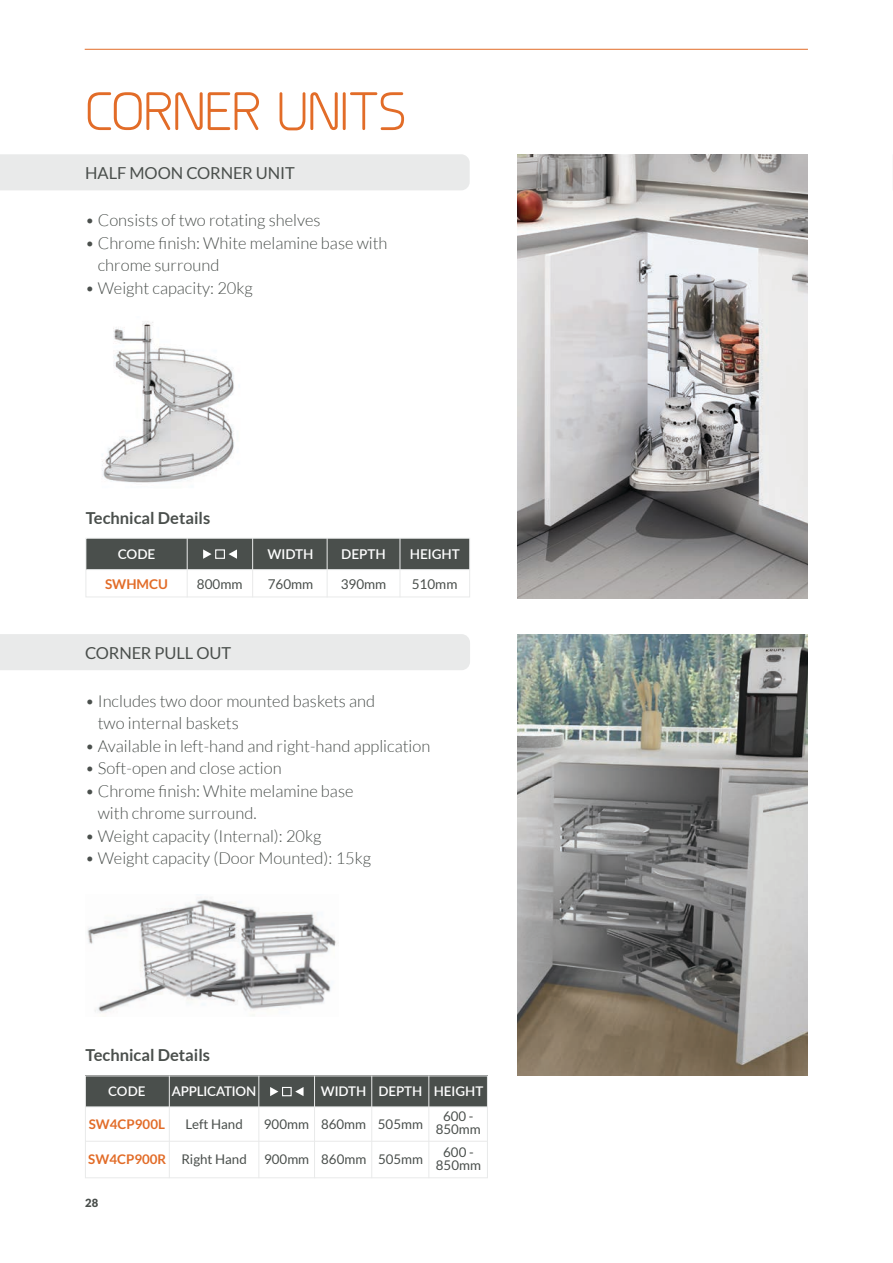
<style>
.page{position:relative;width:893px;height:1263px;background:#fff}
.page>*{position:absolute;margin:0;border:0;box-sizing:border-box;transform-origin:0 0}
.H2___9pt{font:54px "Planer";letter-spacing:-.02em;color:#e26c28}
.Page_Body_Text_-_Whi{font:300 16.5px/22.5px "Lato";color:#4a4f4c}
.Page_Body_Text_-_Whi-2{font:700 16.5px "Lato";color:#4a4f4c}
.H2___9pt-2{font:16.5px "Lato";letter-spacing:-.005em;color:#4a4f4c}
.Page_Body_Text_-_Whi-3{font:600 13.5px "Lato";color:#fff}
.Page_Body_Text_-_Whi-4{font:13.5px "Lato";color:#4a4f4c}
.Page_Body_Text_-_Whi-5{font:700 13.5px "Lato";color:#e26c28}
.Page_Body_Text_-_Whi-6{font:13.35px/13.4px "Lato";color:#4a4f4c;text-align:center}
.Page_Body_Text_-_Whi-7{font:600 13.35px "Lato";color:#fff}
.Page_Body_Text_-_Whi-8{font:700 13.35px "Lato";color:#e26c28}
.t1{font:900 11.25px "Lato";color:#4a4f4c}
</style>
<div class="page">
<img style="left:517px;top:154px;width:291px;height:444px">
<img style="left:102px;top:321px;width:132px;height:162px">
<img style="left:87px;top:899px;width:249px;height:117px">
<img style="left:517px;top:634px;width:291px;height:441px">
<div style="left:0;top:154px;width:470px;height:36px;background:#e9eaea"></div>
<div style="left:0;top:634px;width:470px;height:36px;background:#e9eaea"></div>
<div style="left:85px;top:1076px;width:403px;height:31px;background:#4a4f4c"></div>
<div style="left:85px;top:1075px;width:403px;height:103px;border:1px solid #e9eaea"></div>
<hr style="left:86px;top:1106px;width:402px;height:1px;background:#e9eaea">
<hr style="left:85px;top:1141px;width:402px;height:1px;background:#e9eaea">
<hr style="left:258px;top:1076px;width:1px;height:102px;background:#e9eaea">
<hr style="left:169px;top:1076px;width:1px;height:102px;background:#e9eaea">
<hr style="left:314px;top:1076px;width:1px;height:102px;background:#e9eaea">
<hr style="left:371px;top:1076px;width:1px;height:102px;background:#e9eaea">
<hr style="left:428px;top:1076px;width:1px;height:102px;background:#e9eaea">
<div style="left:282px;top:1087px;width:10px;height:9px;border:1px solid #fff"></div>
<svg style="left:270px;top:1087px;width:8px;height:9px"></svg>
<svg style="left:295px;top:1087px;width:9px;height:9px"></svg>
<div style="left:86px;top:538px;width:384px;height:32px;background:#4a4f4c"></div>
<div style="left:86px;top:538px;width:384px;height:59px;border:1px solid #e9eaea"></div>
<hr style="left:86px;top:569px;width:384px;height:1px;background:#e9eaea">
<hr style="left:187px;top:538px;width:1px;height:59px;background:#e9eaea">
<hr style="left:252px;top:538px;width:1px;height:59px;background:#e9eaea">
<hr style="left:327px;top:538px;width:1px;height:59px;background:#e9eaea">
<hr style="left:400px;top:538px;width:1px;height:59px;background:#e9eaea">
<div style="left:215px;top:549px;width:10px;height:10px;border:1px solid #fff"></div>
<svg style="left:203px;top:549px;width:9px;height:10px"></svg>
<svg style="left:229px;top:549px;width:8px;height:10px"></svg>
<hr style="left:85px;top:49px;width:723px;height:1px;background:#e26c28">
<p class="H2___9pt" style="left:85px;top:80px;width:323px">CORNER UNITS</p>
<p class="H2___9pt-2" style="left:85px;top:164px;width:211px">HALF MOON CORNER UNIT</p>
<p class="Page_Body_Text_-_Whi" style="left:85px;top:209px;width:237px">• Consists of two rotating shelves</p>
<p class="Page_Body_Text_-_Whi" style="left:98px;top:232px;width:291px;text-indent:-13px">• Chrome finish: White melamine base with chrome surround</p>
<p class="Page_Body_Text_-_Whi" style="left:85px;top:277px;width:169px">• Weight capacity: 20kg</p>
<p class="Page_Body_Text_-_Whi-2" style="left:86px;top:509px;width:126px">Technical Details</p>
<p class="Page_Body_Text_-_Whi-3" style="left:118px;top:544px;width:39px">CODE</p>
<p class="Page_Body_Text_-_Whi-5" style="left:105px;top:576px;width:64px">SWHMCU</p>
<p class="Page_Body_Text_-_Whi-3" style="left:410px;top:544px;width:52px">HEIGHT</p>
<p class="Page_Body_Text_-_Whi-3" style="left:267px;top:544px;width:48px">WIDTH</p>
<p class="Page_Body_Text_-_Whi-4" style="left:268px;top:576px;width:47px">760mm</p>
<p class="Page_Body_Text_-_Whi-3" style="left:341px;top:544px;width:46px">DEPTH</p>
<p class="Page_Body_Text_-_Whi-4" style="left:341px;top:576px;width:47px">390mm</p>
<p class="Page_Body_Text_-_Whi-4" style="left:197px;top:576px;width:47px">800mm</p>
<p class="Page_Body_Text_-_Whi-4" style="left:412px;top:576px;width:47px">510mm</p>
<p class="H2___9pt-2" style="left:85px;top:644px;width:148px">CORNER PULL OUT</p>
<p class="Page_Body_Text_-_Whi" style="left:98px;top:690px;width:279px;text-indent:-13px">• Includes two door mounted baskets and two internal baskets</p>
<p class="Page_Body_Text_-_Whi" style="left:85px;top:735px;width:347px">• Available in left-hand and right-hand application</p>
<p class="Page_Body_Text_-_Whi" style="left:85px;top:757px;width:198px">• Soft-open and close action</p>
<p class="Page_Body_Text_-_Whi" style="left:85px;top:780px;width:270px">• Chrome finish: White melamine base</p>
<p class="Page_Body_Text_-_Whi" style="left:98px;top:802px;width:160px">with chrome surround.</p>
<p class="Page_Body_Text_-_Whi" style="left:85px;top:825px;width:238px">• Weight capacity (Internal): 20kg</p>
<p class="Page_Body_Text_-_Whi" style="left:85px;top:847px;width:288px">• Weight capacity (Door Mounted): 15kg</p>
<p class="Page_Body_Text_-_Whi-2" style="left:86px;top:1045px;width:126px">Technical Details</p>
<p class="Page_Body_Text_-_Whi-7" style="left:108px;top:1081px;width:39px">CODE</p>
<p class="Page_Body_Text_-_Whi-8" style="left:89px;top:1116px;width:78px">SW4CP900L</p>
<p class="Page_Body_Text_-_Whi-7" style="left:172px;top:1081px;width:86px">APPLICATION</p>
<p class="Page_Body_Text_-_Whi-6" style="left:186px;top:1117px;width:59px">Left Hand</p>
<p class="Page_Body_Text_-_Whi-6" style="left:264px;top:1117px;width:47px">900mm</p>
<p class="Page_Body_Text_-_Whi-7" style="left:321px;top:1081px;width:47px">WIDTH</p>
<p class="Page_Body_Text_-_Whi-6" style="left:321px;top:1117px;width:47px">860mm</p>
<p class="Page_Body_Text_-_Whi-7" style="left:378px;top:1081px;width:46px">DEPTH</p>
<p class="Page_Body_Text_-_Whi-6" style="left:378px;top:1117px;width:47px">505mm</p>
<p class="Page_Body_Text_-_Whi-7" style="left:434px;top:1081px;width:51px">HEIGHT</p>
<p class="Page_Body_Text_-_Whi-6" style="left:436px;top:1109px;width:47px">600 -<br>850mm</p>
<p class="Page_Body_Text_-_Whi-8" style="left:88px;top:1152px;width:79px">SW4CP900R</p>
<p class="Page_Body_Text_-_Whi-6" style="left:321px;top:1153px;width:47px">860mm</p>
<p class="Page_Body_Text_-_Whi-6" style="left:378px;top:1153px;width:47px">505mm</p>
<p class="Page_Body_Text_-_Whi-6" style="left:436px;top:1145px;width:47px">600 -<br>850mm</p>
<p class="Page_Body_Text_-_Whi-6" style="left:181px;top:1153px;width:67px">Right Hand</p>
<p class="Page_Body_Text_-_Whi-6" style="left:264px;top:1153px;width:47px">900mm</p>
<p class="t1" style="left:85px;top:1197px;width:15px">28</p>
</div>
